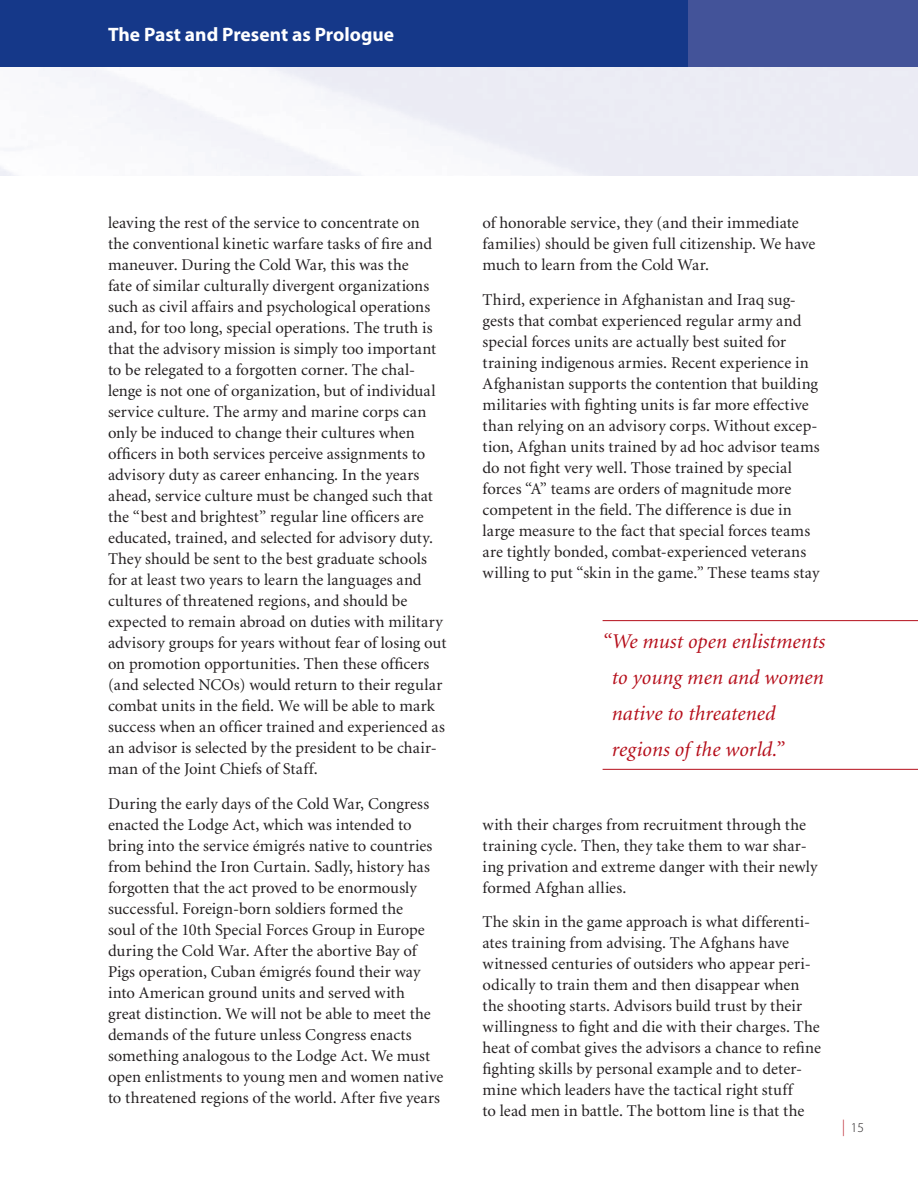
<style>
.page{position:relative;width:918px;height:1188px;background:#fff}
.page>*{position:absolute;margin:0;border:0;box-sizing:border-box;transform-origin:0 0}
.Pull_Quote_-_Odd_Pag{font:italic 21px/36px "Minion";letter-spacing:.005em;color:#b50e1a}
.t1{font:700 19.5px "Myriad Pro";color:#fff}
.Body_text{font:16.5px/21px "Minion";letter-spacing:.005em;color:#231f20}
.t2{font:300 13.5px "Myriad Pro";color:#231f20}
.s1{font-size:16.5px;color:#b50e1a}
</style>
<div class="page">
<div style="left:0;top:0;width:688px;height:68px;background:#153889"></div>
<div style="left:688px;top:0;width:230px;height:68px;background:#435399"></div>
<hr style="left:603px;top:620px;width:315px;height:1px;background:#b50e1a">
<hr style="left:603px;top:769px;width:315px;height:1px;background:#b50e1a">
<p class="t1" style="left:108px;top:21px;width:288px">The Past and Present as Prologue</p>
<p class="Body_text" style="left:108px;top:213px;width:340px">leaving the rest of the service to concentrate on<br>the conventional kinetic warfare tasks of fire and maneuver. During the Cold War, this was the<br>fate of similar culturally divergent organizations such as civil affairs and psychological operations and, for too long, special operations. The truth is that the advisory mission is simply too important to be relegated to a forgotten corner. The chal&shy;lenge is not one of organization, but of individual service culture. The army and marine corps can only be induced to change their cultures when officers in both services perceive assignments to advisory duty as career enhancing. In the years ahead, service culture must be changed such that the “best and brightest” regular line officers are educated, trained, and selected for advisory duty.<br>They should be sent to the best graduate schools for at least two years to learn the languages and cultures of threatened regions, and should be expected to remain abroad on duties with military advisory groups for years without fear of losing out on promotion opportunities. Then these officers (and selected NCOs) would return to their regular combat units in the field. We will be able to mark success when an officer trained and experienced as an advisor is selected by the president to be chair&shy;man of the Joint Chiefs of Staff.</p>
<p class="Body_text" style="left:108px;top:794px;width:337px">During the early days of the Cold War, Congress enacted the Lodge Act, which was intended to bring into the service émigrés native to countries from behind the Iron Curtain. Sadly, history has forgotten that the act proved to be enormously successful. Foreign-born soldiers formed the<br>soul of the 10th Special Forces Group in Europe during the Cold War. After the abortive Bay of Pigs operation, Cuban émigrés found their way into American ground units and served with<br>great distinction. We will not be able to meet the demands of the future unless Congress enacts something analogous to the Lodge Act. We must open enlistments to young men and women native to threatened regions of the world. After five years</p>
<p class="Body_text" style="left:483px;top:213px;width:334px">of honorable service, they (and their immediate families) should be given full citizenship. We have much to learn from the Cold War.</p>
<p class="Body_text" style="left:483px;top:290px;width:339px">Third, experience in Afghanistan and Iraq sug&shy;gests that combat experienced regular army and special forces units are actually best suited for training indigenous armies. Recent experience in Afghanistan supports the contention that building militaries with fighting units is far more effective than relying on an advisory corps. Without excep&shy;tion, Afghan units trained by ad hoc advisor teams do not fight very well. Those trained by special forces “A” teams are orders of magnitude more competent in the field. The difference is due in large measure to the fact that special forces teams are tightly bonded, combat-experienced veterans willing to put “skin in the game.” These teams stay</p>
<p class="Pull_Quote_-_Odd_Pag" style="left:612px;top:624px;width:215px;text-indent:-9px">“We must open enlistments to young men and women native to threatened regions of the world.”</p>
<p class="Body_text" style="left:483px;top:815px;width:336px">with their charges from recruitment through the training cycle. Then, they take them to war shar&shy;ing privation and extreme danger with their newly formed Afghan allies.</p>
<p class="Body_text" style="left:483px;top:912px;width:340px">The skin in the game approach is what differenti&shy;ates training from advising. The Afghans have witnessed centuries of outsiders who appear peri&shy;odically to train them and then disappear when the shooting starts. Advisors build trust by their willingness to fight and die with their charges. The heat of combat gives the advisors a chance to refine fighting skills by personal example and to deter&shy;mine which leaders have the tactical right stuff<br>to lead men in battle. The bottom line is that the</p>
<p class="t2" style="left:842px;top:1120px;width:23px"><span class="s1">|</span> 15</p>
</div>
